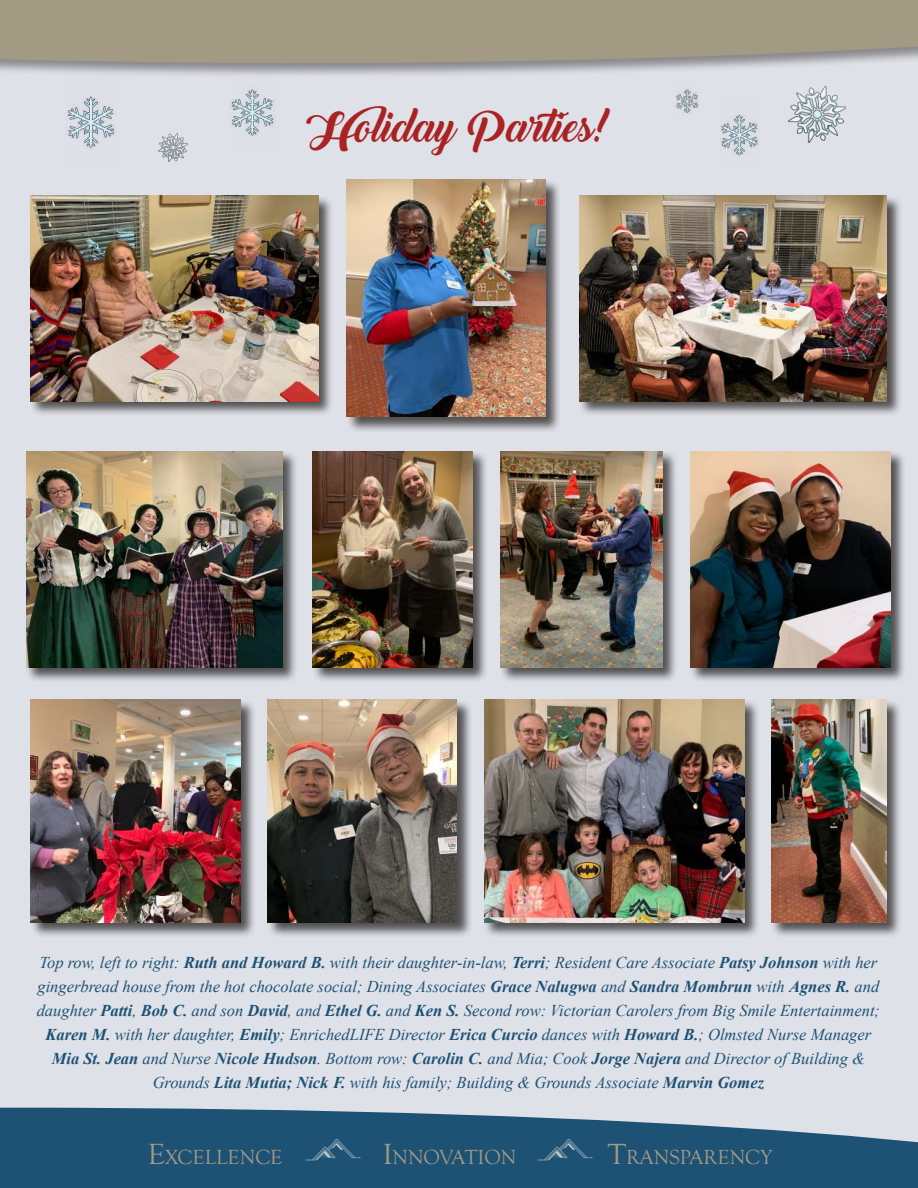
<style>
.page{position:relative;width:918px;height:1188px;background:#dfe1e8}
.page>*{position:absolute;margin:0;border:0;box-sizing:border-box;transform-origin:0 0}
.t1{font:42px "Backto Black Demo";color:#aa2323}
.t2{font:21px "Goudy Old Style T";color:#a39a83}
.t3{font:italic 16.5px/24px "Times New Roman";color:#1d5275;text-align:center}
.s1{font-weight:700}
.s2{font-size:30px}
</style>
<div class="page">
<svg style="left:0;top:6px;width:918px;height:69px;background:#a7a090"></svg>
<div style="left:0;top:0;width:918px;height:6px;background:#a39a83"></div>
<svg style="left:0;top:1108px;width:918px;height:80px;background:#356383"></svg>
<img style="left:302px;top:1140px;width:63px;height:21px">
<img style="left:534px;top:1140px;width:62px;height:21px">
<div style="left:267px;top:699px;width:206px;height:240px;background:#221f1f;opacity:.75"></div>
<img style="left:268px;top:700px;width:189px;height:223px">
<div style="left:771px;top:699px;width:131px;height:240px;background:#221f1f;opacity:.75"></div>
<img style="left:771px;top:700px;width:115px;height:223px">
<div style="left:30px;top:699px;width:226px;height:240px;background:#221f1f;opacity:.75"></div>
<img style="left:31px;top:700px;width:209px;height:223px">
<div style="left:483px;top:699px;width:277px;height:240px;background:#221f1f;opacity:.75"></div>
<img style="left:484px;top:700px;width:260px;height:223px">
<div style="left:500px;top:451px;width:178px;height:232px;background:#221f1f;opacity:.75"></div>
<img style="left:500px;top:451px;width:162px;height:216px">
<div style="left:690px;top:451px;width:217px;height:232px;background:#221f1f;opacity:.75"></div>
<img style="left:690px;top:451px;width:201px;height:216px">
<div style="left:312px;top:451px;width:176px;height:232px;background:#221f1f;opacity:.75"></div>
<img style="left:313px;top:451px;width:159px;height:216px">
<div style="left:25px;top:451px;width:274px;height:232px;background:#221f1f;opacity:.75"></div>
<img style="left:26px;top:451px;width:257px;height:216px">
<div style="left:579px;top:195px;width:324px;height:222px;background:#221f1f;opacity:.75"></div>
<img style="left:579px;top:195px;width:308px;height:206px">
<div style="left:346px;top:179px;width:215px;height:254px;background:#221f1f;opacity:.75"></div>
<img style="left:347px;top:180px;width:199px;height:237px">
<div style="left:30px;top:195px;width:304px;height:222px;background:#221f1f;opacity:.75"></div>
<img style="left:30px;top:195px;width:288px;height:206px">
<img style="left:789px;top:86px;width:57px;height:57px">
<img style="left:159px;top:133px;width:28px;height:28px">
<img style="left:66px;top:74px;width:51px;height:74px">
<img style="left:720px;top:115px;width:39px;height:41px">
<img style="left:676px;top:89px;width:23px;height:24px">
<img style="left:229px;top:70px;width:46px;height:66px">
<h1 class="t1" style="left:306px;top:107px;width:306px">Holiday Parties!</h1>
<p class="t3" style="left:37px;top:952px;width:845px">Top row, left to right: <span class="s1">Ruth and Howard B.</span> with their daughter-in-law, <span class="s1">Terri</span>; Resident Care Associate <span class="s1">Patsy Johnson</span> with her gingerbread house from the hot chocolate social; Dining Associates <span class="s1">Grace Nalugwa</span> and <span class="s1">Sandra Mombrun</span> with <span class="s1">Agnes R.</span> and daughter <span class="s1">Patti</span>, <span class="s1">Bob C.</span> and son <span class="s1">David</span>, and <span class="s1">Ethel G.</span> and <span class="s1">Ken S.</span> Second row: Victorian Carolers from Big Smile Entertainment; <span class="s1">Karen M.</span> with her daughter, <span class="s1">Emily</span>; EnrichedLIFE Director <span class="s1">Erica Curcio</span> dances with <span class="s1">Howard B.</span>; Olmsted Nurse Manager <span class="s1">Mia St. Jean</span> and Nurse <span class="s1">Nicole Hudson</span>. Bottom row: <span class="s1">Carolin C.</span> and Mia; Cook <span class="s1">Jorge Najera</span> and Director of Building &amp; Grounds <span class="s1">Lita Mutia; Nick F.</span> with his family; Building &amp; Grounds Associate <span class="s1">Marvin Gomez</span></p>
<p class="t2" style="left:148px;top:1144px;width:136px"><span class="s2">E</span>XCELLENCE</p>
<p class="t2" style="left:383px;top:1144px;width:135px"><span class="s2">I</span>NNOVATION</p>
<p class="t2" style="left:608px;top:1144px;width:166px"><span class="s2">T</span>RANSPARENCY</p>
</div>
